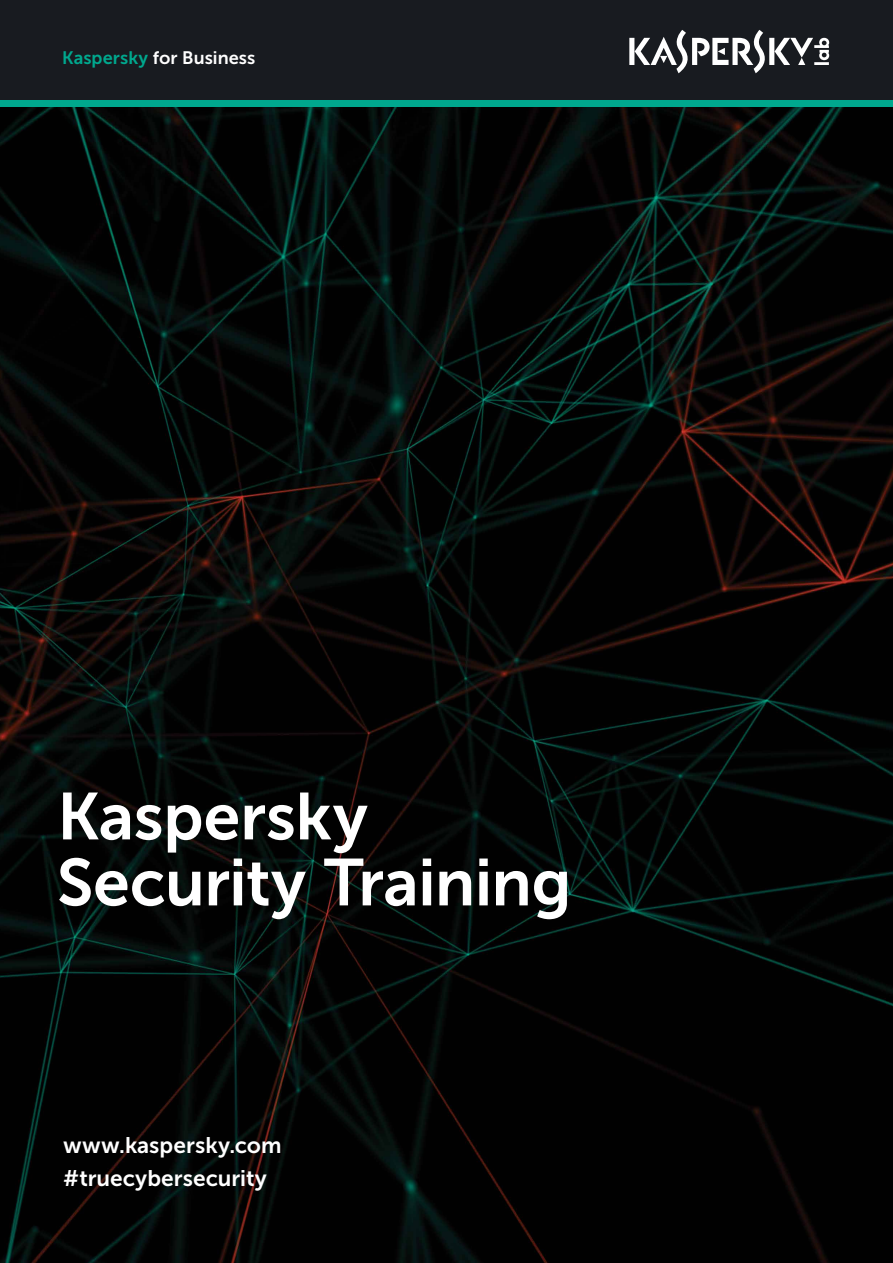
<style>
.page{position:relative;width:893px;height:1263px;background:#fff}
.page>*{position:absolute;margin:0;border:0;box-sizing:border-box;transform-origin:0 0}
.t1{font:66px/66px "Museo Sans Cyrl 700";letter-spacing:-.01em;color:#fff}
.t2{font:22.5px/33px "Museo Sans Cyrl 700";color:#fff}
.t3{font:18px "Museo Sans Cyrl 700";color:#fff}
.s1{color:#00a88e}
</style>
<div class="page">
<img style="left:0;top:106px;width:893px;height:1157px">
<div style="left:0;top:0;width:893px;height:100px;background:#181b20"></div>
<div style="left:0;top:100px;width:893px;height:6px;background:#00a88e"></div>
<svg style="left:629px;top:30px;width:200px;height:43px"></svg>
<p class="t3" style="left:62px;top:48px;width:195px"><span class="s1">Kaspersky</span> for Business</p>
<h1 class="t1" style="left:57px;top:784px;width:516px">Kaspersky<br>Security Training</h1>
<p class="t2" style="left:63px;top:1129px;width:220px">www.kaspersky.com #truecybersecurity</p>
</div>
